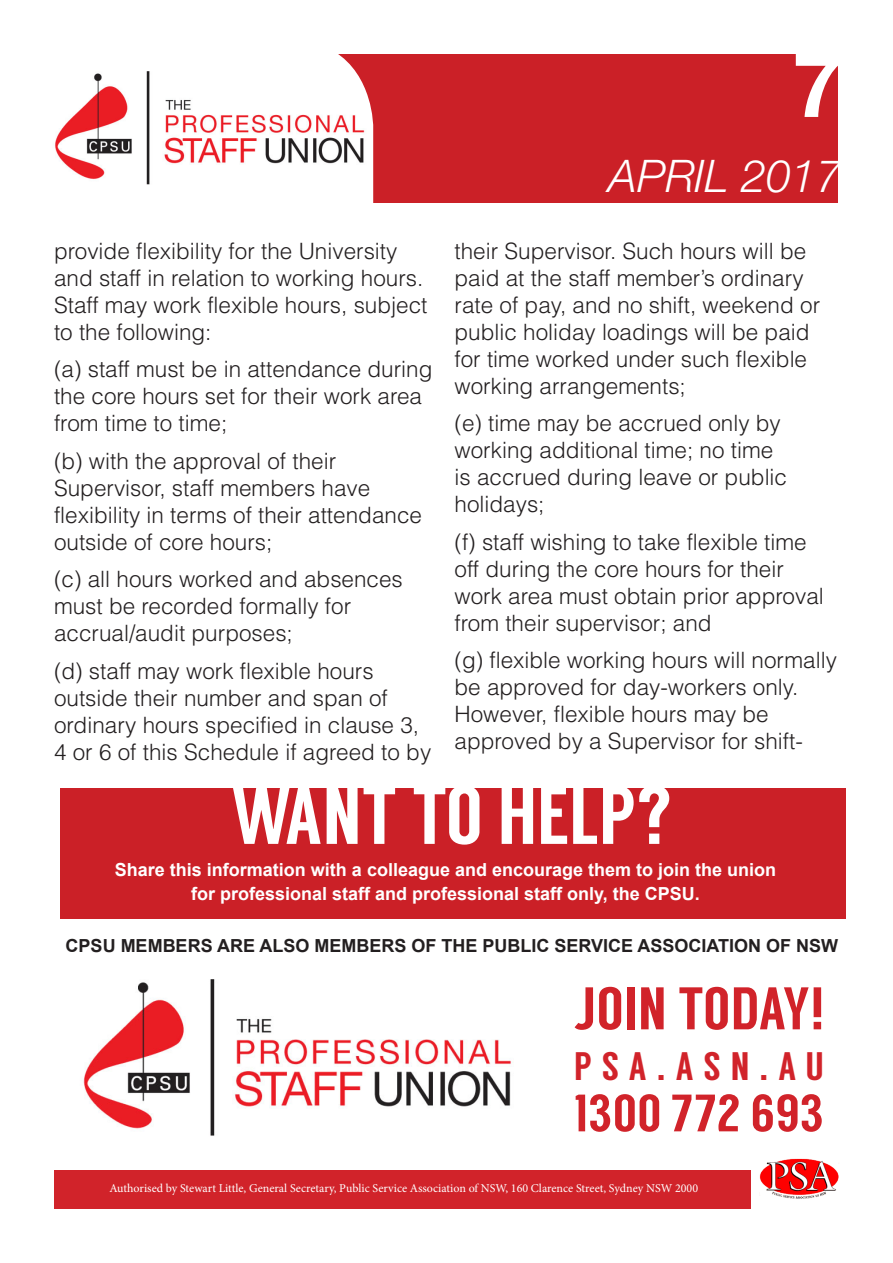
<style>
.page{position:relative;width:893px;height:1263px;background:#fff}
.page>*{position:absolute;margin:0;border:0;box-sizing:border-box;transform-origin:0 0}
.t1{font:700 90px "Helvetica Neue";color:#fff}
.t2{font:82.5px "Langdon";color:#fff}
.t3{font:60px "Langdon";letter-spacing:.01em;color:#d1232a}
.t4{font:52.5px "Langdon";letter-spacing:.005em;color:#d1232a}
.t5{font:italic 300 45px "Helvetica Neue";color:#fff}
.t6{font:39.75px "Langdon";letter-spacing:.24em;color:#d1232a}
.t7{font:300 22.5px/27px "Helvetica";color:#231f20}
.t8{font:700 18px/24px "Arial";color:#fff;text-align:center}
.t9{font:700 18px "Arial";color:#231f20}
.t10{font:12px "Minion Pro";color:#fff}
</style>
<div class="page">
<div style="left:53px;top:54px;width:785px;height:148px;background:#cb2027"></div>
<img style="left:53px;top:54px;width:320px;height:148px">
<img style="left:759px;top:1158px;width:80px;height:41px">
<div style="left:54px;top:1170px;width:697px;height:38px;background:#d1232a"></div>
<img style="left:83px;top:979px;width:430px;height:157px">
<div style="left:60px;top:788px;width:786px;height:130px;background:#cb2027"></div>
<p class="t1" style="left:792px;top:29px;width:52px">7</p>
<p class="t7" style="left:54px;top:237px;width:375px">provide flexibility for the University and staff in relation to working hours.<br>Staff may work flexible hours, subject to the following:</p>
<p class="t7" style="left:54px;top:355px;width:380px">(a) staff must be in attendance during the core hours set for their work area from time to time;</p>
<p class="t7" style="left:54px;top:447px;width:370px">(b) with the approval of their<br>Supervisor, staff members have flexibility in terms of their attendance outside of core hours;</p>
<p class="t7" style="left:54px;top:565px;width:350px">(c) all hours worked and absences must be recorded formally for accrual/audit purposes;</p>
<p class="t7" style="left:54px;top:657px;width:379px">(d) staff may work flexible hours outside their number and span of ordinary hours specified in clause 3, 4 or 6 of this Schedule if agreed to by</p>
<p class="t5" style="left:609px;top:149px;width:234px">APRIL 2017</p>
<p class="t7" style="left:454px;top:237px;width:367px">their Supervisor. Such hours will be paid at the staff member’s ordinary rate of pay, and no shift, weekend or public holiday loadings will be paid for time worked under such flexible working arrangements;</p>
<p class="t7" style="left:454px;top:409px;width:334px">(e) time may be accrued only by working additional time; no time is accrued during leave or public holidays;</p>
<p class="t7" style="left:454px;top:528px;width:371px">(f) staff wishing to take flexible time off during the core hours for their work area must obtain prior approval from their supervisor; and</p>
<p class="t7" style="left:454px;top:646px;width:384px">(g) flexible working hours will normally be approved for day-workers only.<br>However, flexible hours may be approved by a Supervisor for shift-</p>
<p class="t2" style="left:231px;top:767px;width:444px">WANT TO HELP?</p>
<p class="t8" style="left:115px;top:859px;width:663px">Share this information with a colleague and encourage them to join the union for professional staff and professional staff only, the CPSU.</p>
<p class="t9" style="left:66px;top:933px;width:774px">CPSU MEMBERS ARE ALSO MEMBERS OF THE PUBLIC SERVICE ASSOCIATION OF NSW</p>
<p class="t3" style="left:574px;top:973px;width:251px">JOIN TODAY!</p>
<p class="t6" style="left:574px;top:1043px;width:251px">PSA.ASN.AU</p>
<p class="t4" style="left:574px;top:1082px;width:251px">1300 772 693</p>
<p class="t10" style="left:109px;top:1180px;width:590px">Authorised by Stewart Little, General Secretary, Public Service Association of NSW, 160 Clarence Street, Sydney NSW 2000</p>
</div>
